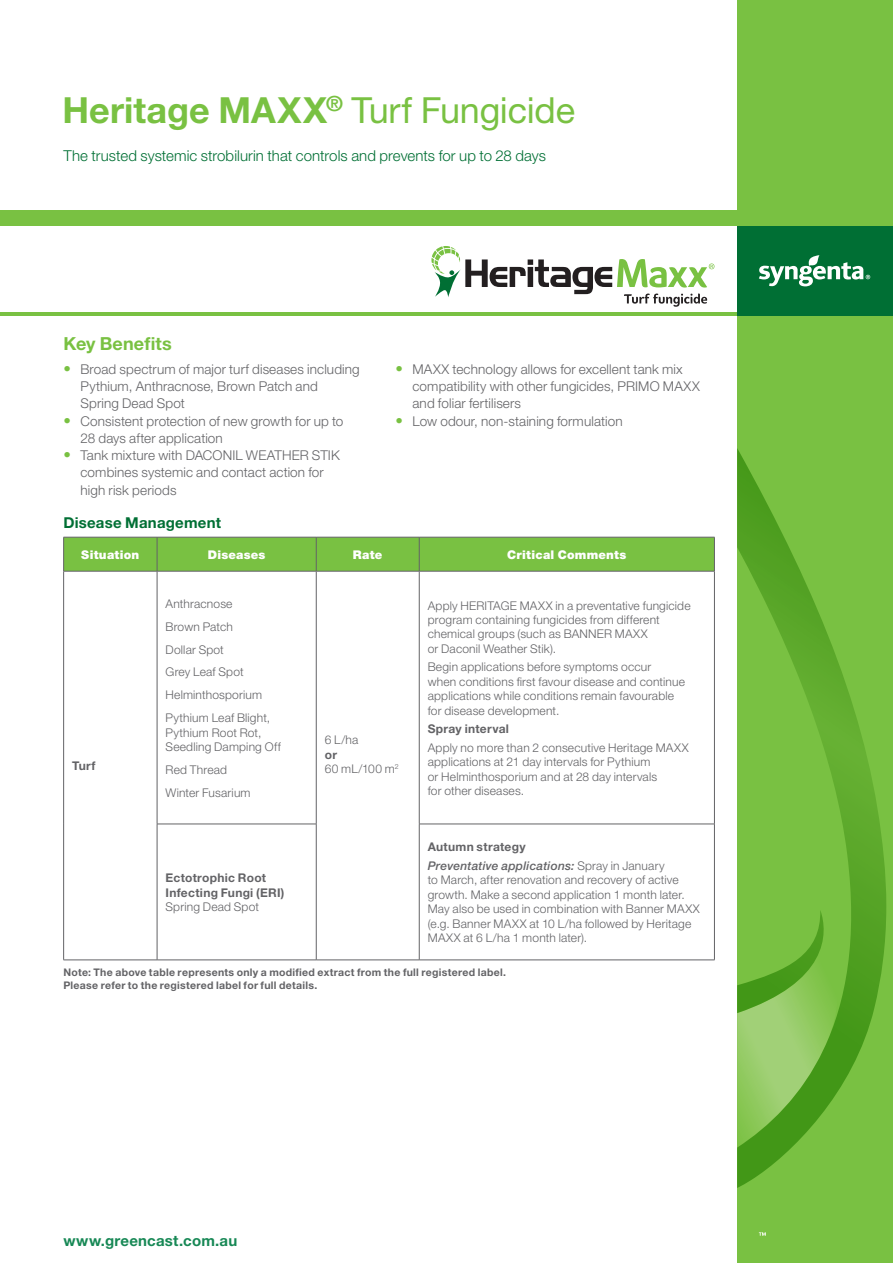
<style>
.page{position:relative;width:893px;height:1263px;background:#fff}
.page>*{position:absolute;margin:0;border:0;box-sizing:border-box;transform-origin:0 0}
.t1{font:36px "Helvetica Neue";letter-spacing:-.005em;color:#79c142}
.t2{font:700 18px "Helvetica Neue";letter-spacing:.005em;color:#79c142}
.t3{font:300 15px "Helvetica Neue";letter-spacing:.005em;color:#006f34}
.t4{font:700 15px "Helvetica Neue";letter-spacing:.015em;color:#178855}
.t5{font:700 15px "Helvetica Neue";letter-spacing:.015em;color:#006f34}
.t6{font:300 13.5px/17.2px "Helvetica Neue";letter-spacing:.01em;color:#636366}
.t7{font:300 12px/14.4px "Helvetica Neue";letter-spacing:.015em;color:#636366}
.t8{font:italic 500 12px/18.6px "Helvetica Neue";letter-spacing:.015em;color:#636366}
.t9{font:700 12px/14.4px "Helvetica Neue";letter-spacing:.02em;color:#636366}
.t10{font:900 12px "Helvetica Neue";letter-spacing:.02em;color:#fff}
.t11{font:700 10.5px/12.6px "Helvetica Neue";letter-spacing:.025em;color:#636366}
.s1{font-weight:700}
.s2{font-weight:400;font-size:15px;color:#79c142}
.s3{font-weight:700;font-style:normal}
.s4{font-weight:300;font-style:normal}
</style>
<div class="page">
<div style="left:64px;top:538px;width:649px;height:33px;background:#79c142"></div>
<svg style="left:64px;top:572px;width:649px;height:387px"></svg>
<hr style="left:63px;top:537px;width:94px;height:1px;background:#636366">
<hr style="left:63px;top:537px;width:1px;height:34px;background:#636366">
<hr style="left:157px;top:537px;width:159px;height:1px;background:#636366">
<hr style="left:157px;top:537px;width:1px;height:34px;background:#636366">
<hr style="left:316px;top:537px;width:103px;height:1px;background:#636366">
<hr style="left:316px;top:537px;width:1px;height:34px;background:#636366">
<hr style="left:419px;top:537px;width:295px;height:1px;background:#636366">
<hr style="left:419px;top:537px;width:1px;height:34px;background:#636366">
<hr style="left:713px;top:537px;width:1px;height:34px;background:#636366">
<hr style="left:63px;top:571px;width:94px;height:1px;background:#636366">
<hr style="left:63px;top:571px;width:1px;height:253px;background:#636366">
<hr style="left:63px;top:824px;width:1px;height:135px;background:#636366">
<hr style="left:157px;top:571px;width:159px;height:1px;background:#636366">
<hr style="left:157px;top:571px;width:1px;height:252px;background:#636366">
<hr style="left:316px;top:571px;width:103px;height:1px;background:#636366">
<hr style="left:316px;top:571px;width:1px;height:252px;background:#636366">
<hr style="left:419px;top:571px;width:295px;height:1px;background:#636366">
<hr style="left:419px;top:571px;width:1px;height:252px;background:#636366">
<hr style="left:713px;top:571px;width:1px;height:252px;background:#636366">
<hr style="left:713px;top:824px;width:1px;height:135px;background:#636366">
<hr style="left:157px;top:824px;width:1px;height:135px;background:#636366">
<hr style="left:316px;top:824px;width:1px;height:135px;background:#636366">
<hr style="left:419px;top:824px;width:1px;height:135px;background:#636366">
<hr style="left:63px;top:959px;width:94px;height:1px;background:#636366">
<hr style="left:157px;top:823px;width:159px;height:1px;background:#636366">
<hr style="left:157px;top:959px;width:159px;height:1px;background:#636366">
<hr style="left:316px;top:959px;width:103px;height:1px;background:#636366">
<hr style="left:419px;top:823px;width:295px;height:1px;background:#636366">
<hr style="left:419px;top:959px;width:295px;height:1px;background:#636366">
<div style="left:736px;top:0;width:156px;height:1262px;background:#79c142"></div>
<svg style="left:736px;top:448px;width:149px;height:740px"></svg>
<hr style="left:0;top:313px;width:892px;height:3px;background:#79c142">
<div style="left:736px;top:226px;width:156px;height:90px;background:#006f34"></div>
<div style="left:0;top:210px;width:892px;height:16px;background:#79c142"></div>
<svg style="left:759px;top:255px;width:110px;height:31px"></svg>
<svg style="left:431px;top:246px;width:283px;height:61px"></svg>
<svg style="left:758px;top:1232px;width:7px;height:3px"></svg>
<h1 class="t1" style="left:62px;top:89px;width:514px"><span class="s1">Heritage MAXX</span><sup>®</sup> Turf Fungicide</h1>
<p class="t3" style="left:63px;top:146px;width:484px">The trusted systemic strobilurin that controls and prevents for up to 28 days</p>
<h2 class="t2" style="left:63px;top:332px;width:110px">Key Benefits</h2>
<p class="t6" style="left:80px;top:360px;width:281px;text-indent:-17px"><span class="s2">•</span> Broad spectrum of major turf diseases including<br>Pythium, Anthracnose, Brown Patch and<br>Spring Dead Spot</p>
<p class="t6" style="left:80px;top:412px;width:264px;text-indent:-17px"><span class="s2">•</span> Consistent protection of new growth for up to<br>28 days after application</p>
<p class="t6" style="left:80px;top:446px;width:261px;text-indent:-17px"><span class="s2">•</span> Tank mixture with DACONIL WEATHER STIK combines systemic and contact action for high risk periods</p>
<p class="t5" style="left:63px;top:513px;width:159px">Disease Management</p>
<p class="t6" style="left:412px;top:360px;width:289px;text-indent:-17px"><span class="s2">•</span> MAXX technology allows for excellent tank mix compatibility with other fungicides, PRIMO MAXX and foliar fertilisers</p>
<p class="t6" style="left:395px;top:412px;width:229px"><span class="s2">•</span> Low odour, non-staining formulation</p>
<p class="t10" style="left:81px;top:547px;width:60px">Situation</p>
<p class="t10" style="left:208px;top:547px;width:59px">Diseases</p>
<p class="t10" style="left:353px;top:547px;width:31px">Rate</p>
<p class="t10" style="left:507px;top:547px;width:121px">Critical Comments</p>
<p class="t9" style="left:72px;top:758px;width:25px">Turf</p>
<p class="t7" style="left:165px;top:591px;width:106px;line-height:23px">Anthracnose<br>Brown Patch<br>Dollar Spot<br>Grey Leaf Spot<br>Helminthosporium<br>Pythium Leaf Blight,</p>
<p class="t7" style="left:165px;top:725px;width:117px">Pythium Root Rot,<br>Seedling Damping Off</p>
<p class="t7" style="left:165px;top:758px;width:86px;line-height:23px">Red Thread<br>Winter Fusarium</p>
<p class="t9" style="left:165px;top:870px;width:120px">Ectotrophic Root<br>Infecting Fungi (ERI)</p>
<p class="t7" style="left:165px;top:899px;width:95px">Spring Dead Spot</p>
<p class="t7" style="left:324px;top:732px;width:35px">6 L/ha</p>
<p class="t7" style="left:324px;top:747px;width:75px"><span class="s1">or<br></span>60 mL/100 m<sup>2</sup></p>
<p class="t7" style="left:427px;top:598px;width:264px">Apply HERITAGE MAXX in a preventative fungicide program containing fungicides from different chemical groups (such as BANNER MAXX<br>or Daconil Weather Stik).</p>
<p class="t7" style="left:427px;top:659px;width:258px">Begin applications before symptoms occur<br>when conditions first favour disease and continue applications while conditions remain favourable for disease development.</p>
<p class="t9" style="left:427px;top:721px;width:83px">Spray interval</p>
<p class="t7" style="left:427px;top:740px;width:262px">Apply no more than 2 consecutive Heritage MAXX applications at 21 day intervals for Pythium<br>or Helminthosporium and at 28 day intervals<br>for other diseases.</p>
<p class="t8" style="left:427px;top:837px;width:238px"><span class="s3">Autumn strategy<br></span>Preventative applications: <span class="s4">Spray in January</span></p>
<p class="t7" style="left:427px;top:872px;width:273px">to March, after renovation and recovery of active growth. Make a second application 1 month later.<br>May also be used in combination with Banner MAXX (e.g. Banner MAXX at 10 L/ha followed by Heritage MAXX at 6 L/ha 1 month later).</p>
<p class="t11" style="left:63px;top:965px;width:444px">Note: The above table represents only a modified extract from the full registered label.<br>Please refer to the registered label for full details.</p>
<p class="t4" style="left:63px;top:1231px;width:175px">www.greencast.com.au</p>
</div>
